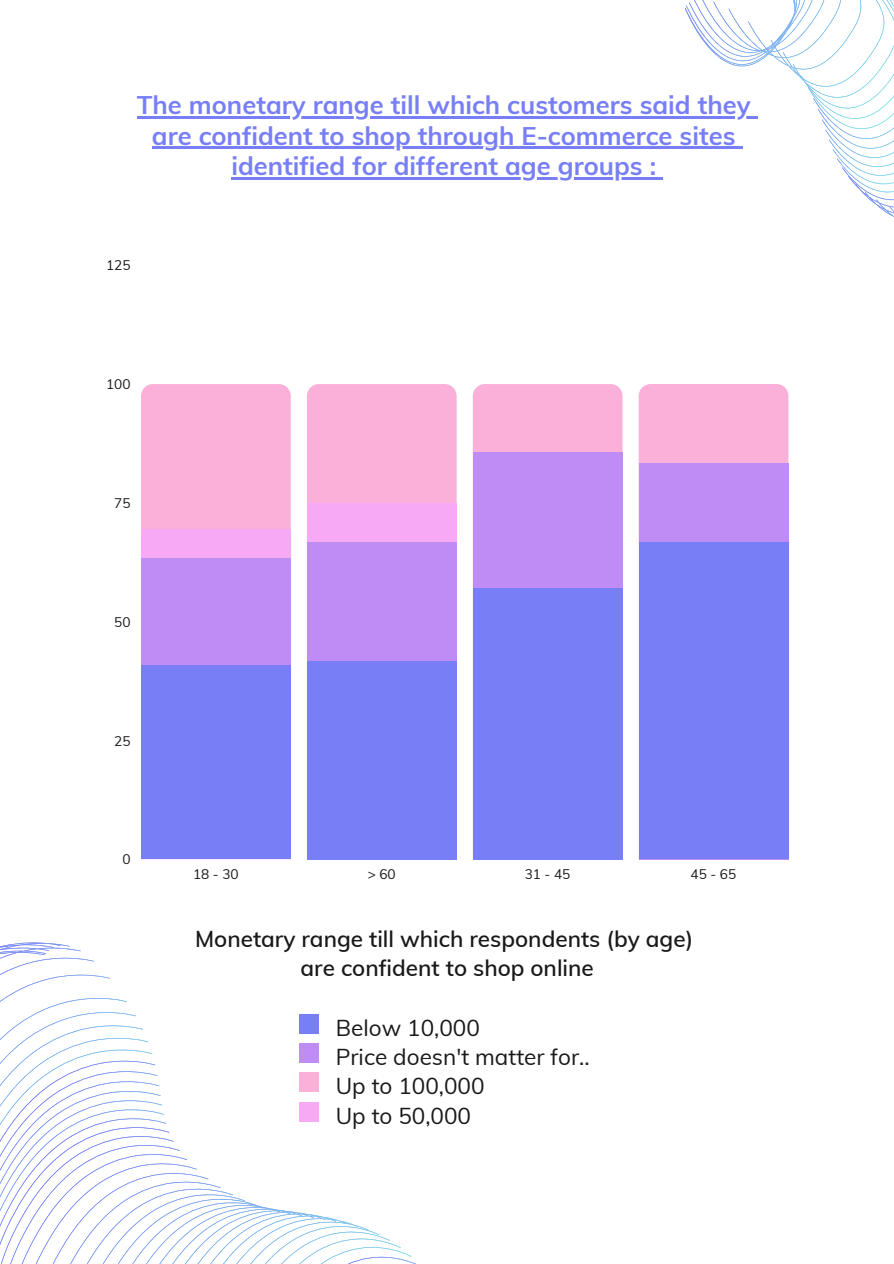
<style>
.page{position:relative;width:894px;height:1264px;background:#fff}
.page>*{position:absolute;margin:0;border:0;box-sizing:border-box;transform-origin:0 0}
.t1{font:700 25.5px/30.5px "Muli";color:#787ff6;text-align:center}
.t2{font:600 22.5px/29.2px "Muli";color:#191919;text-align:center}
.t3{font:22.5px/29.2px "Muli";color:#191919}
.t4{font:13.65px "Muli";color:#191919}
</style>
<div class="page">
<div style="left:141px;top:384px;width:149px;height:145px;background:#fab0d8"></div>
<div style="left:307px;top:384px;width:149px;height:119px;background:#fab0d8"></div>
<div style="left:472px;top:384px;width:150px;height:68px;background:#fab0d8"></div>
<div style="left:638px;top:384px;width:150px;height:79px;background:#fab0d8"></div>
<div style="left:141px;top:529px;width:149px;height:330px;background:#f8a9f5"></div>
<div style="left:307px;top:503px;width:149px;height:356px;background:#f8a9f5"></div>
<div style="left:141px;top:558px;width:149px;height:301px;background:#bf8bf4"></div>
<div style="left:307px;top:542px;width:149px;height:317px;background:#bf8bf4"></div>
<div style="left:472px;top:452px;width:150px;height:407px;background:#bf8bf4"></div>
<div style="left:638px;top:463px;width:150px;height:396px;background:#bf8bf4"></div>
<div style="left:141px;top:665px;width:149px;height:194px;background:#787ff6"></div>
<div style="left:307px;top:661px;width:149px;height:198px;background:#787ff6"></div>
<div style="left:472px;top:587px;width:150px;height:272px;background:#787ff6"></div>
<div style="left:638px;top:542px;width:150px;height:317px;background:#787ff6"></div>
<hr style="left:137px;top:116px;width:613px;height:3px;background:#787ff6">
<hr style="left:152px;top:147px;width:583px;height:2px;background:#787ff6">
<hr style="left:231px;top:177px;width:425px;height:2px;background:#787ff6">
<div style="left:299px;top:1014px;width:19px;height:19px;background:#787ff6"></div>
<svg style="left:632px;top:0;width:261px;height:217px"></svg>
<svg style="left:0;top:942px;width:136px;height:79px"></svg>
<svg style="left:0;top:1023px;width:319px;height:57px"></svg>
<svg style="left:0;top:1080px;width:414px;height:183px"></svg>
<p class="t1" style="left:137px;top:89px;width:615px">The monetary range till which customers said they are confident to shop through E-commerce sites identified for different age groups :</p>
<p class="t4" style="left:106px;top:257px;width:26px">125</p>
<p class="t4" style="left:106px;top:375px;width:26px">100</p>
<p class="t4" style="left:114px;top:494px;width:18px">75</p>
<p class="t4" style="left:114px;top:613px;width:18px">50</p>
<p class="t4" style="left:114px;top:732px;width:18px">25</p>
<p class="t4" style="left:122px;top:850px;width:10px">0</p>
<p class="t4" style="left:193px;top:865px;width:47px">18 - 30</p>
<p class="t4" style="left:367px;top:865px;width:30px">&gt; 60</p>
<p class="t4" style="left:524px;top:865px;width:47px">31 - 45</p>
<p class="t4" style="left:690px;top:865px;width:47px">45 - 65</p>
<p class="t2" style="left:195px;top:923px;width:499px">Monetary range till which respondents (by age) are confident to shop online</p>
<p class="t3" style="left:336px;top:1012px;width:255px">Below 10,000<br>Price doesn't matter for..<br>Up to 100,000<br>Up to 50,000</p>
</div>
